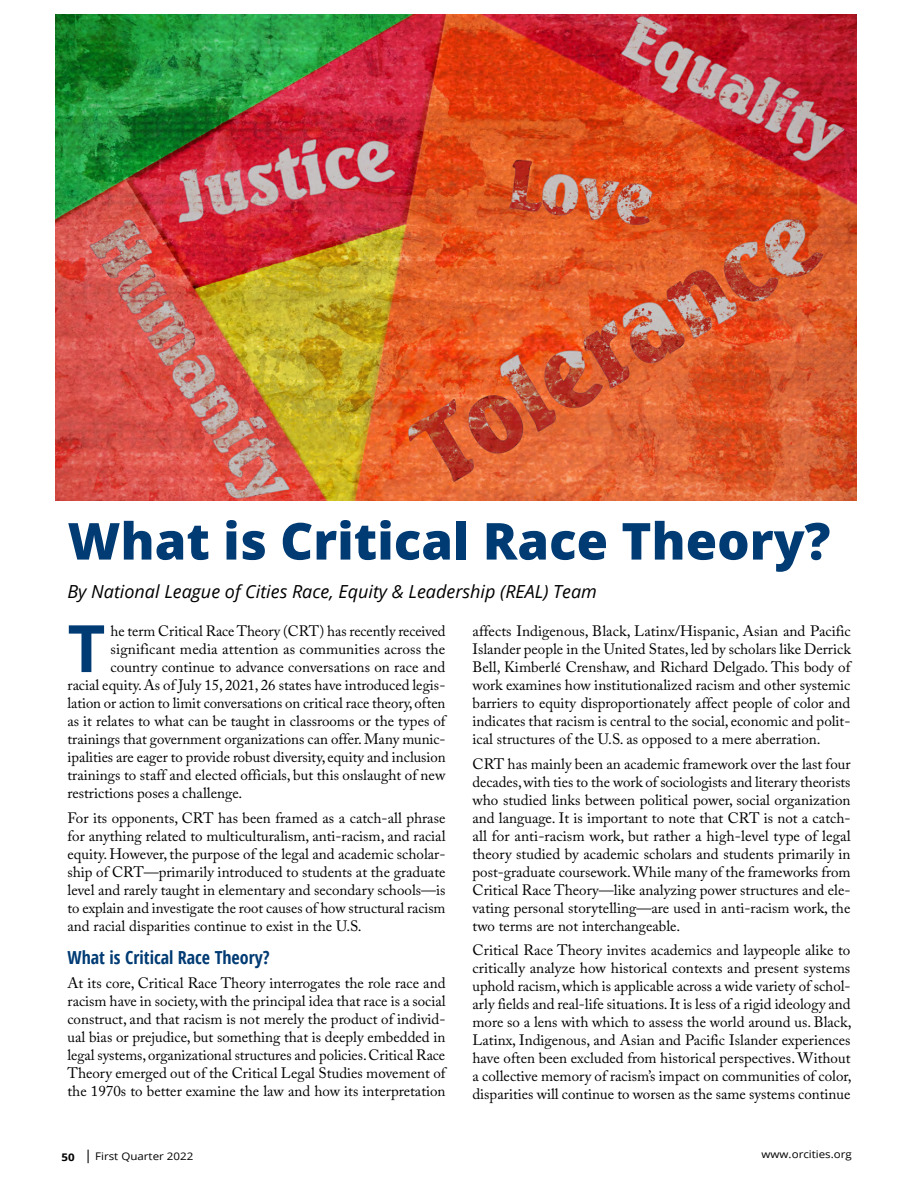
<style>
.page{position:relative;width:918px;height:1188px;background:#fff}
.page>*{position:absolute;margin:0;border:0;box-sizing:border-box;transform-origin:0 0}
.Body_text{font:700 65.4px "Open Sans";color:#003b74}
.Body_text-2{font:800 51px "Open Sans";color:#003b74}
.Body_text-3{font:italic 18px "Open Sans";color:#000}
.Body_text-4{font:700 condensed 18px "Open Sans";color:#003b74}
.Body_text-5{font:15px/18px "Adobe Caslon Pro";color:#000;text-align:justify}
.t1{font:10.5px "Open Sans";color:#000;scale:1.1 1}
.s1{font-weight:700}
.s2{font-size:13.5px}
</style>
<div class="page">
<img style="left:56px;top:15px;width:801px;height:486px">
<p class="Body_text-2" style="left:68px;top:502px;width:764px">What is Critical Race Theory?</p>
<p class="Body_text-3" style="left:68px;top:579px;width:531px">By National League of Cities Race, Equity &amp; Leadership (REAL) Team</p>
<p class="Body_text" style="left:68px;top:602px;width:39px">T</p>
<p class="Body_text-5" style="left:111px;top:622px;width:336px">he term Critical Race Theory (CRT) has recently received</p>
<p class="Body_text-5" style="left:472px;top:622px;width:380px">affects Indigenous, Black, Latinx/Hispanic, Asian and Pacific Islander people in the United States, led by scholars like Derrick Bell, Kimberlé Crenshaw, and Richard Delgado. This body of work examines how institutionalized racism and other systemic barriers to equity disproportionately affect people of color and indicates that racism is central to the social, economic and polit&shy;ical structures of the U.S. as opposed to a mere aberration.</p>
<p class="Body_text-5" style="left:472px;top:754px;width:380px">CRT has mainly been an academic framework over the last four decades, with ties to the work of sociologists and literary theorists who studied links between political power, social organization and language. It is important to note that CRT is not a catch&shy;all for anti-racism work, but rather a high-level type of legal theory studied by academic scholars and students primarily in post-graduate coursework. While many of the frameworks from Critical Race Theory—like analyzing power structures and ele&shy;vating personal storytelling—are used in anti-racism work, the two terms are not interchangeable.</p>
<p class="Body_text-5" style="left:472px;top:941px;width:381px">Critical Race Theory invites academics and laypeople alike to critically analyze how historical contexts and present systems uphold racism, which is applicable across a wide variety of schol&shy;arly fields and real-life situations. It is less of a rigid ideology and more so a lens with which to assess the world around us. Black, Latinx, Indigenous, and Asian and Pacific Islander experiences have often been excluded from historical perspectives. Without a collective memory of racism’s impact on communities of color, disparities will continue to worsen as the same systems continue</p>
<p class="Body_text-5" style="left:111px;top:640px;width:336px">significant media attention as communities across the</p>
<p class="Body_text-5" style="left:111px;top:658px;width:336px">country continue to advance conversations on race and</p>
<p class="Body_text-5" style="left:68px;top:676px;width:380px">racial equity. As of July 15, 2021, 26 states have introduced legis-</p>
<p class="Body_text-5" style="left:68px;top:694px;width:379px">lation or action to limit conversations on critical race theory, often</p>
<p class="Body_text-5" style="left:68px;top:712px;width:380px">as it relates to what can be taught in classrooms or the types of</p>
<p class="Body_text-5" style="left:68px;top:730px;width:380px">trainings that government organizations can offer. Many munic-</p>
<p class="Body_text-5" style="left:68px;top:748px;width:380px">ipalities are eager to provide robust diversity, equity and inclusion</p>
<p class="Body_text-5" style="left:68px;top:766px;width:379px">trainings to staff and elected officials, but this onslaught of new</p>
<p class="Body_text-5" style="left:68px;top:784px;width:176px">restrictions poses a challenge.</p>
<p class="Body_text-5" style="left:68px;top:808px;width:380px">For its opponents, CRT has been framed as a catch-all phrase for anything related to multiculturalism, anti-racism, and racial equity. However, the purpose of the legal and academic scholar&shy;ship of CRT—primarily introduced to students at the graduate level and rarely taught in elementary and secondary schools—is to explain and investigate the root causes of how structural racism and racial disparities continue to exist in the U.S.</p>
<p class="Body_text-4" style="left:68px;top:945px;width:204px">What is Critical Race Theory?</p>
<p class="Body_text-5" style="left:68px;top:974px;width:380px">At its core, Critical Race Theory interrogates the role race and racism have in society, with the principal idea that race is a social construct, and that racism is not merely the product of individ&shy;ual bias or prejudice, but something that is deeply embedded in legal systems, organizational structures and policies. Critical Race Theory emerged out of the Critical Legal Studies movement of the 1970s to better examine the law and how its interpretation</p>
<p class="t1" style="left:62px;top:1149px;width:121px"><span class="s1">50</span> <span class="s2">|</span> First Quarter 2022</p>
<p class="t1" style="left:762px;top:1147px;width:84px">www.orcities.org</p>
</div>
